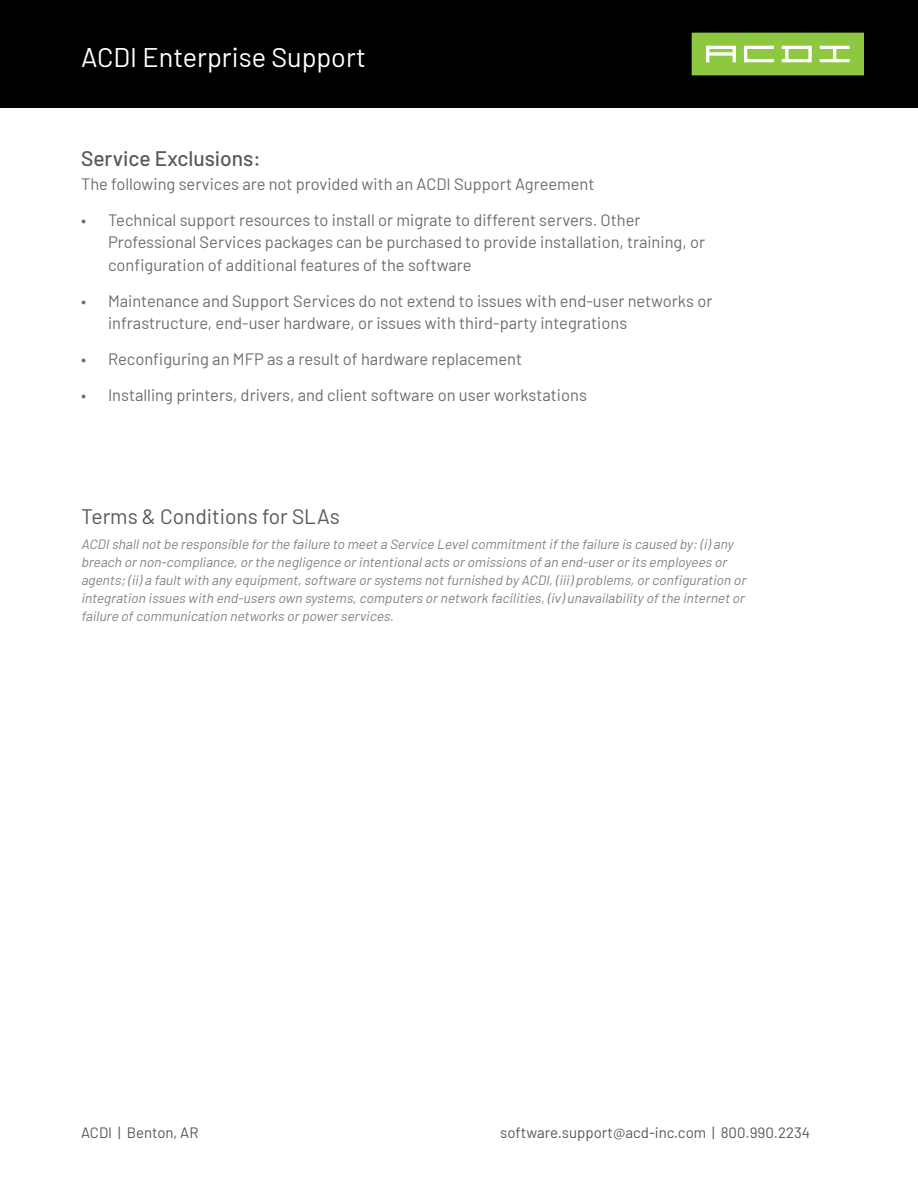
<style>
.page{position:relative;width:918px;height:1188px;background:#fff}
.page>*{position:absolute;margin:0;border:0;box-sizing:border-box;transform-origin:0 0}
.t1{font:27px "Barlow";color:#fff}
.t2{font:21px "Barlow";color:#57585a}
.t3{font:500 21px "Barlow";color:#57585a}
.t4{font:16.5px/22.5px "Barlow";color:#6c6d70}
.t5{font:15px "Barlow";color:#57585a}
.t6{font:italic 13.5px/18px "Barlow";color:#808285}
</style>
<div class="page">
<div style="left:0;top:0;width:918px;height:108px;background:#000"></div>
<svg style="left:692px;top:33px;width:172px;height:42px;background:#9dce5a"></svg>
<p class="t1" style="left:81px;top:38px;width:287px">ACDI Enterprise Support</p>
<p class="t3" style="left:81px;top:143px;width:181px">Service Exclusions:</p>
<p class="t4" style="left:81px;top:171px;width:515px">The following services are not provided with an ACDI Support Agreement</p>
<p class="t4" style="left:108px;top:207px;width:599px;text-indent:-27px">• Technical support resources to install or migrate to different servers. Other<br>Professional Services packages can be purchased to provide installation, training, or configuration of additional features of the software</p>
<p class="t4" style="left:108px;top:288px;width:606px;text-indent:-27px">• Maintenance and Support Services do not extend to issues with end-user networks or infrastructure, end-user hardware, or issues with third-party integrations</p>
<p class="t4" style="left:81px;top:347px;width:443px">• Reconfiguring an MFP as a result of hardware replacement</p>
<p class="t4" style="left:81px;top:383px;width:507px">• Installing printers, drivers, and client software on user workstations</p>
<p class="t2" style="left:81px;top:502px;width:260px">Terms &amp; Conditions for SLAs</p>
<p class="t6" style="left:81px;top:534px;width:669px">ACDIshallnotbe responsible forthe failure to meeta Service Levelcommitmentifthe failure is caused by:(i)any breach ornon-compliance,orthe negligence orintentionalacts oromissions ofan end-userorits employees or agents;(ii)a faultwith any equipment,software orsystems notfurnished by ACDI,(iii)problems,orconfiguration or integration issues with end-users own systems,computers ornetwork facilities,(iv)unavailability ofthe internetor failure ofcommunication networks orpowerservices.</p>
<p class="t5" style="left:81px;top:1121px;width:119px">ACDI | Benton, AR</p>
<p class="t5" style="left:500px;top:1121px;width:311px">software.support@acd-inc.com | 800.990.2234</p>
</div>
